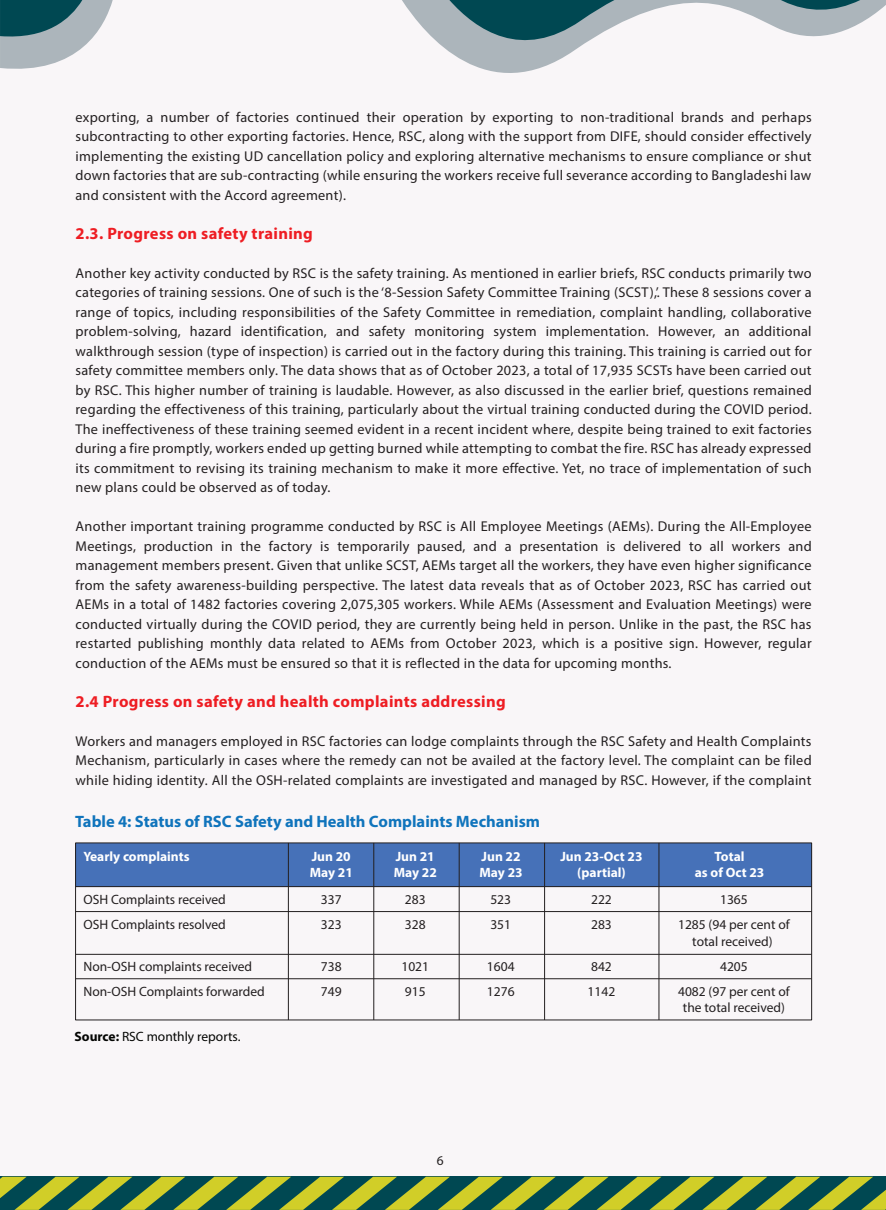
<style>
.page{position:relative;width:886px;height:1210px;background:#fff}
.page>*{position:absolute;margin:0;border:0;box-sizing:border-box;transform-origin:0 0}
.t1{font:700 16.5px "Myriad Pro";letter-spacing:.02em;color:#ee1d23}
.t2{font:700 16.5px "Myriad Pro";color:#1074bc}
.t3{font:14.25px/19.5px "Myriad Pro";letter-spacing:.02em;color:#231f20;text-align:justify}
.t4{font:13.5px/25px "Myriad Pro";color:#231f20}
.t5{font:700 13.5px/15.3px "Myriad Pro";color:#fff}
.t6{font:13.5px "Myriad Pro";color:#040503}
.t7{font:13.35px "Myriad Pro";color:#231f20}
.s1{font-weight:700}
</style>
<div class="page">
<div style="left:75px;top:0;width:811px;height:1190px;background:#f9f6f8"></div>
<svg style="left:402px;top:0;width:484px;height:110px;fill:#f9f6f8"></svg>
<svg style="left:449px;top:0;width:165px;height:61px;background:#6b8d95"></svg>
<svg style="left:781px;top:0;width:79px;height:13px"></svg>
<svg style="left:0;top:0;width:113px;height:76px"></svg>
<svg style="left:0;top:1176px;width:885px;height:34px;background:#5c823f"></svg>
<div style="left:76px;top:843px;width:735px;height:43px;background:#4671b8"></div>
<hr style="left:76px;top:886px;width:735px;height:1px;background:#231f20">
<hr style="left:76px;top:911px;width:735px;height:1px;background:#231f20">
<hr style="left:76px;top:954px;width:735px;height:1px;background:#231f20">
<hr style="left:76px;top:978px;width:735px;height:1px;background:#231f20">
<hr style="left:288px;top:843px;width:1px;height:177px;background:#231f20">
<hr style="left:373px;top:843px;width:1px;height:177px;background:#231f20">
<hr style="left:459px;top:843px;width:1px;height:177px;background:#231f20">
<hr style="left:544px;top:843px;width:1px;height:177px;background:#231f20">
<hr style="left:658px;top:843px;width:1px;height:177px;background:#231f20">
<p class="t3" style="left:75px;top:108px;width:737px">exporting, a number of factories continued their operation by exporting to non-traditional brands and perhaps subcontracting to other exporting factories. Hence, RSC, along with the support from DIFE, should consider effectively implementing the existing UD cancellation policy and exploring alternative mechanisms to ensure compliance or shut down factories that are sub-contracting (while ensuring the workers receive full severance according to Bangladeshi law and consistent with the Accord agreement).</p>
<p class="t1" style="left:75px;top:227px;width:239px">2.3. Progress on safety training</p>
<p class="t3" style="left:75px;top:264px;width:738px">Another key activity conducted by RSC is the safety training. As mentioned in earlier briefs, RSC conducts primarily two categories of training sessions. One of such is the ‘8-Session Safety Committee Training (SCST),’. These 8 sessions cover a range of topics, including responsibilities of the Safety Committee in remediation, complaint handling, collaborative problem-solving, hazard identification, and safety monitoring system implementation. However, an additional walkthrough session (type of inspection) is carried out in the factory during this training. This training is carried out for safety committee members only. The data shows that as of October 2023, a total of 17,935 SCSTs have been carried out by RSC. This higher number of training is laudable. However, as also discussed in the earlier brief, questions remained regarding the effectiveness of this training, particularly about the virtual training conducted during the COVID period.<br>The ineffectiveness of these training seemed evident in a recent incident where, despite being trained to exit factories during a fire promptly, workers ended up getting burned while attempting to combat the fire. RSC has already expressed its commitment to revising its training mechanism to make it more effective. Yet, no trace of implementation of such new plans could be observed as of today.</p>
<p class="t3" style="left:75px;top:518px;width:738px">Another important training programme conducted by RSC is All Employee Meetings (AEMs). During the All-Employee Meetings, production in the factory is temporarily paused, and a presentation is delivered to all workers and management members present. Given that unlike SCST, AEMs target all the workers, they have even higher significance from the safety awareness-building perspective. The latest data reveals that as of October 2023, RSC has carried out AEMs in a total of 1482 factories covering 2,075,305 workers. While AEMs (Assessment and Evaluation Meetings) were conducted virtually during the COVID period, they are currently being held in person. Unlike in the past, the RSC has restarted publishing monthly data related to AEMs from October 2023, which is a positive sign. However, regular conduction of the AEMs must be ensured so that it is reflected in the data for upcoming months.</p>
<p class="t1" style="left:75px;top:695px;width:432px">2.4 Progress on safety and health complaints addressing</p>
<p class="t3" style="left:75px;top:732px;width:737px">Workers and managers employed in RSC factories can lodge complaints through the RSC Safety and Health Complaints Mechanism, particularly in cases where the remedy can not be availed at the factory level. The complaint can be filed while hiding identity. All the OSH-related complaints are investigated and managed by RSC. However, if the complaint</p>
<p class="t2" style="left:75px;top:815px;width:466px">Table 4: Status of RSC Safety and Health Complaints Mechanism</p>
<p class="t5" style="left:83px;top:850px;width:108px">Yearly complaints</p>
<p class="t4" style="left:83px;top:888px;width:144px">OSH Complaints received<br>OSH Complaints resolved</p>
<p class="t4" style="left:83px;top:954px;width:183px">Non-OSH complaints received<br>Non-OSH Complaints forwarded</p>
<p class="t5" style="left:310px;top:850px;width:45px">Jun 20<br>May 21</p>
<p class="t5" style="left:394px;top:850px;width:45px">Jun 21<br>May 22</p>
<p class="t5" style="left:479px;top:850px;width:45px">Jun 22<br>May 23</p>
<p class="t5" style="left:560px;top:850px;width:84px;text-align:center">Jun 23-Oct 23 (partial)</p>
<p class="t5" style="left:695px;top:850px;width:71px;text-align:center">Total<br>as of Oct 23</p>
<p class="t4" style="left:591px;top:888px;width:22px">222<br>283</p>
<p class="t4" style="left:587px;top:954px;width:29px">842<br>1142</p>
<p class="t4" style="left:321px;top:888px;width:22px">337<br>323</p>
<p class="t4" style="left:321px;top:954px;width:22px">738<br>749</p>
<p class="t4" style="left:405px;top:888px;width:22px">283<br>328</p>
<p class="t4" style="left:401px;top:954px;width:29px">1021<br>915</p>
<p class="t4" style="left:490px;top:888px;width:22px">523<br>351</p>
<p class="t4" style="left:487px;top:954px;width:29px">1604<br>1276</p>
<p class="t4" style="left:678px;top:888px;width:113px;text-align:center">1365<br>1285 (94 per cent of</p>
<p class="t4" style="left:678px;top:929px;width:113px;text-align:center">total received)<br>4205<br>4082 (97 per cent of</p>
<p class="t4" style="left:683px;top:996px;width:103px">the total received)</p>
<p class="t6" style="left:75px;top:1031px;width:167px"><span class="s1">Source:</span> RSC monthly reports.</p>
<p class="t7" style="left:437px;top:1155px;width:8px">6</p>
</div>
